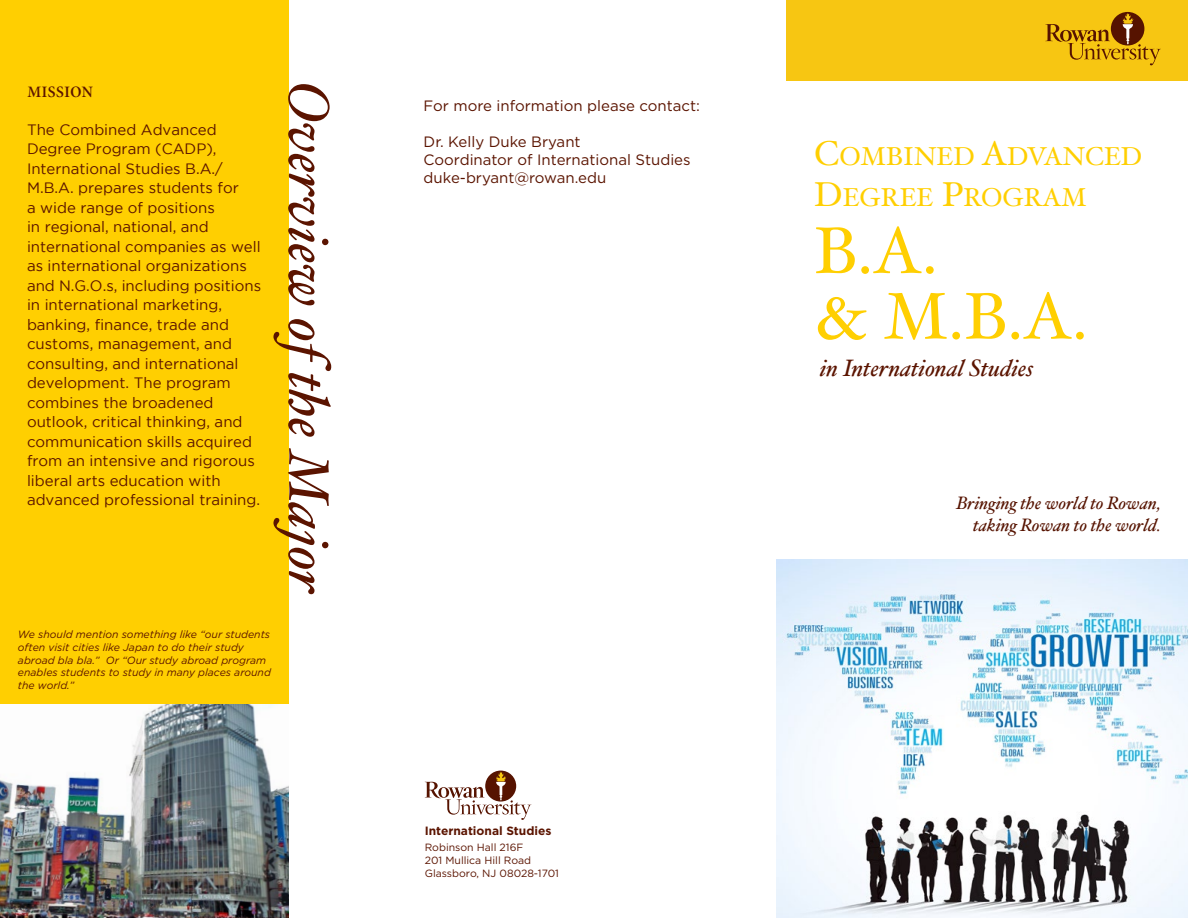
<style>
.page{position:relative;width:1188px;height:918px;background:#fff}
.page>*{position:absolute;margin:0;border:0;box-sizing:border-box;transform-origin:0 0}
.t1{font:66px "Hoefler Text";color:#ffcf01}
.t2{font:italic 57px "Hoefler Text";color:#5b1400}
.t3{font:25.8px/41.4px "Hoefler Text";color:#ffcf01}
.t4{font:italic 23.7px "Hoefler Text";color:#5b1400}
.t5{font:22.5px "Minion Pro Medium Cn Subh";letter-spacing:-.005em;color:#5b1400}
.t6{font:italic 18px/21.6px "Hoefler Text";color:#561300;text-align:right}
.t7{font:15px/19.5px "Gotham";color:#5b1400}
.t8{font:15px/18px "Gotham";color:#5b1400}
.t9{font:700 12px "Gotham";color:#5b1400}
.t10{font:italic 10.5px/12.6px "Gotham";color:#5b1400}
.t11{font:10.5px/12.6px "Gotham";color:#5b1400}
.s1{font-size:34.5px}
</style>
<div class="page">
<div style="left:787px;top:0;width:401px;height:81px;background:#f7c612"></div>
<svg style="left:1045px;top:13px;width:116px;height:52px"></svg>
<svg style="left:425px;top:771px;width:107px;height:49px"></svg>
<div style="left:0;top:0;width:289px;height:918px;background:#ffcf01"></div>
<img style="left:0;top:705px;width:289px;height:213px">
<img style="left:777px;top:559px;width:411px;height:359px">
<h3 class="t5" style="left:27px;top:77px;width:68px">mission</h3>
<p class="t7" style="left:27px;top:119px;width:236px">The Combined Advanced<br>Degree Program (CADP),<br>International Studies B.A./<br>M.B.A. prepares students for<br>a wide range of positions<br>in regional, national, and international companies as well as international organizations and N.G.O.s, including positions in international marketing, banking, finance, trade and customs, management, and consulting, and international development. The program combines the broadened outlook, critical thinking, and communication skills acquired from an intensive and rigorous liberal arts education with advanced professional training.</p>
<h2 class="t2" style="left:342px;top:81px;width:515px;rotate:90deg">Overview ofthe Major</h2>
<p class="t10" style="left:18px;top:628px;width:255px">We should mention something like “our students often visit cities like Japan to do their study abroad bla bla.” Or “Our study abroad program enables students to study in many places around the world.”</p>
<p class="t8" style="left:424px;top:96px;width:278px">For more information please contact:</p>
<p class="t8" style="left:424px;top:132px;width:268px">Dr. Kelly Duke Bryant<br>Coordinator of International Studies duke-bryant@rowan.edu</p>
<p class="t9" style="left:425px;top:824px;width:128px">International Studies</p>
<p class="t11" style="left:425px;top:841px;width:136px">Robinson Hall 216F<br>201 Mullica Hill Road<br>Glassboro, NJ 08028-1701</p>
<h3 class="t3" style="left:814px;top:135px;width:330px"><span class="s1">C</span>OMBINED <span class="s1">A</span>DVANCED<br><span class="s1">D</span>EGREE <span class="s1">P</span>ROGRAM</h3>
<h1 class="t1" style="left:814px;top:211px;width:125px">B.A.</h1>
<h1 class="t1" style="left:816px;top:277px;width:274px">&amp; M.B.A.</h1>
<h3 class="t4" style="left:820px;top:354px;width:215px">in International Studies</h3>
<p class="t6" style="left:956px;top:492px;width:206px">Bringing the world to Rowan, taking Rowan to the world.</p>
</div>
